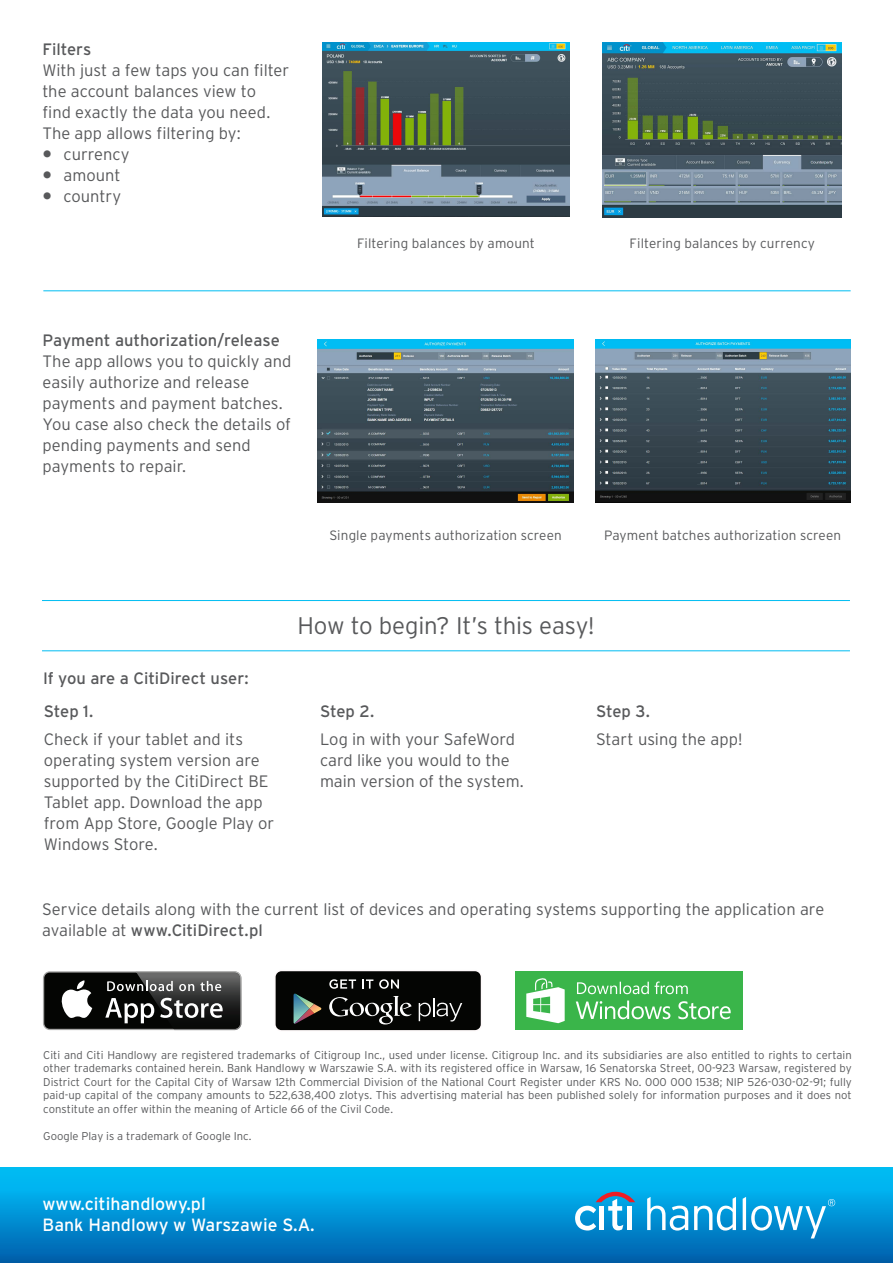
<style>
.page{position:relative;width:893px;height:1263px;background:#fff}
.page>*{position:absolute;margin:0;border:0;box-sizing:border-box;transform-origin:0 0}
.t1{font:300 24px "Interstate Pl";letter-spacing:-.01em;color:#58595b}
.t2{font:17.7px/21.3px "Interstate Pl";color:#fff}
.t3{font:300 16.5px/21px "Interstate Pl";color:#58595b}
.t4{font:16.5px "Interstate Pl";color:#58595b}
.t5{font:300 13.5px "Interstate Pl";letter-spacing:.01em;color:#58595b}
.t6{font:300 11.25px/13.5px "Interstate Pl";color:#58595b;text-align:justify}
.s1{font-weight:700;font-size:19.5px}
.s2{font-weight:400}
</style>
<div class="page">
<div style="left:0;top:1167px;width:893px;height:96px;background:linear-gradient(to bottom,#00c7fe,#0060ad)"></div>
<svg style="left:647px;top:1197px;width:41px;height:33px"></svg>
<svg style="left:694px;top:1197px;width:42px;height:33px"></svg>
<svg style="left:575px;top:1192px;width:60px;height:38px"></svg>
<div style="left:627px;top:1206px;width:5px;height:24px;background:#fff"></div>
<svg style="left:743px;top:1197px;width:92px;height:41px;background:#33a7dd"></svg>
<hr style="left:42px;top:650px;width:808px;height:1px;background:#00bdf2">
<hr style="left:42px;top:600px;width:808px;height:1px;background:#00bdf2">
<hr style="left:43px;top:290px;width:808px;height:1px;background:#00bdf2">
<img style="left:603px;top:43px;width:239px;height:174px">
<img style="left:318px;top:340px;width:256px;height:163px">
<img style="left:323px;top:43px;width:246px;height:173px">
<img style="left:595px;top:340px;width:256px;height:162px">
<svg style="left:43px;top:971px;width:198px;height:59px"></svg>
<div style="left:44px;top:972px;width:196px;height:57px;background:#040503;border-radius:6px"></div>
<svg style="left:61px;top:980px;width:31px;height:38px"></svg>
<img style="left:136px;top:971px;width:105px;height:59px">
<img style="left:136px;top:972px;width:104px;height:57px">
<svg style="left:105px;top:998px;width:49px;height:25px"></svg>
<svg style="left:160px;top:998px;width:63px;height:20px"></svg>
<svg style="left:107px;top:981px;width:66px;height:10px"></svg>
<svg style="left:179px;top:984px;width:15px;height:7px"></svg>
<svg style="left:200px;top:981px;width:21px;height:10px"></svg>
<svg style="left:274px;top:970px;width:208px;height:61px"></svg>
<div style="left:276px;top:971px;width:205px;height:59px;background:#040503;border-radius:6px"></div>
<svg style="left:329px;top:996px;width:83px;height:28px"></svg>
<svg style="left:419px;top:998px;width:43px;height:23px"></svg>
<svg style="left:294px;top:994px;width:28px;height:30px"></svg>
<svg style="left:329px;top:979px;width:27px;height:10px"></svg>
<svg style="left:362px;top:979px;width:11px;height:9px"></svg>
<svg style="left:379px;top:979px;width:20px;height:10px"></svg>
<div style="left:515px;top:971px;width:227px;height:59px;background:#3ab54a"></div>
<svg style="left:526px;top:978px;width:39px;height:45px"></svg>
<svg style="left:577px;top:981px;width:111px;height:13px"></svg>
<svg style="left:576px;top:1000px;width:94px;height:19px"></svg>
<svg style="left:678px;top:1001px;width:53px;height:18px"></svg>
<h3 class="t4" style="left:42px;top:39px;width:50px">Filters</h3>
<h3 class="t3" style="left:42px;top:59px;width:248px">With just a few taps you can filter the account balances view to<br>find exactly the data you need.<br>The app allows filtering by:</h3>
<h3 class="t3" style="left:42px;top:143px;width:89px"><span class="s1">•</span> currency</h3>
<h3 class="t3" style="left:42px;top:164px;width:80px"><span class="s1">•</span> amount</h3>
<h3 class="t3" style="left:42px;top:185px;width:80px"><span class="s1">•</span> country</h3>
<p class="t5" style="left:357px;top:236px;width:179px">Filtering balances by amount</p>
<p class="t5" style="left:630px;top:236px;width:187px">Filtering balances by currency</p>
<h3 class="t4" style="left:43px;top:331px;width:239px">Payment authorization/release</h3>
<h3 class="t3" style="left:43px;top:351px;width:250px">The app allows you to quickly and easily authorize and release payments and payment batches.<br>You case also check the details of pending payments and send payments to repair.</h3>
<p class="t5" style="left:329px;top:527px;width:234px">Single payments authorization screen</p>
<p class="t5" style="left:604px;top:527px;width:239px">Payment batches authorization screen</p>
<h3 class="t4" style="left:43px;top:669px;width:207px">If you are a CitiDirect user:</h3>
<h3 class="t4" style="left:44px;top:702px;width:51px">Step 1.</h3>
<h3 class="t3" style="left:44px;top:728px;width:232px">Check if your tablet and its operating system version are supported by the CitiDirect BE<br>Tablet app. Download the app from App Store, Google Play or<br>Windows Store.</h3>
<h1 class="t1" style="left:297px;top:612px;width:299px">How to begin? It’s this easy!</h1>
<h3 class="t4" style="left:320px;top:702px;width:56px">Step 2.</h3>
<h3 class="t3" style="left:320px;top:728px;width:205px">Log in with your SafeWord card like you would to the main version of the system.</h3>
<h3 class="t4" style="left:596px;top:702px;width:55px">Step 3.</h3>
<h3 class="t3" style="left:596px;top:728px;width:148px">Start using the app!</h3>
<h3 class="t3" style="left:42px;top:898px;width:784px">Service details along with the current list of devices and operating systems supporting the application are available at <span class="s2">www.CitiDirect.pl</span></h3>
<p class="t6" style="left:43px;top:1048px;width:810px">Citi and Citi Handlowy are registered trademarks of Citigroup Inc., used under license. Citigroup Inc. and its subsidiaries are also entitled to rights to certain other trademarks contained herein. Bank Handlowy w Warszawie S.A. with its registered office in Warsaw, 16 Senatorska Street, 00-923 Warsaw, registered by District Court for the Capital City of Warsaw 12th Commercial Division of the National Court Register under KRS No. 000 000 1538; NIP 526-030-02-91; fully paid-up capital of the company amounts to 522,638,400 zlotys. This advertising material has been published solely for information purposes and it does not constitute an offer within the meaning of Article 66 of the Civil Code.</p>
<p class="t6" style="left:43px;top:1129px;width:210px">Google Play is a trademark of Google Inc.</p>
<h2 class="t2" style="left:43px;top:1193px;width:274px">www.citihandlowy.pl<br>Bank Handlowy w Warszawie S.A.</h2>
</div>
